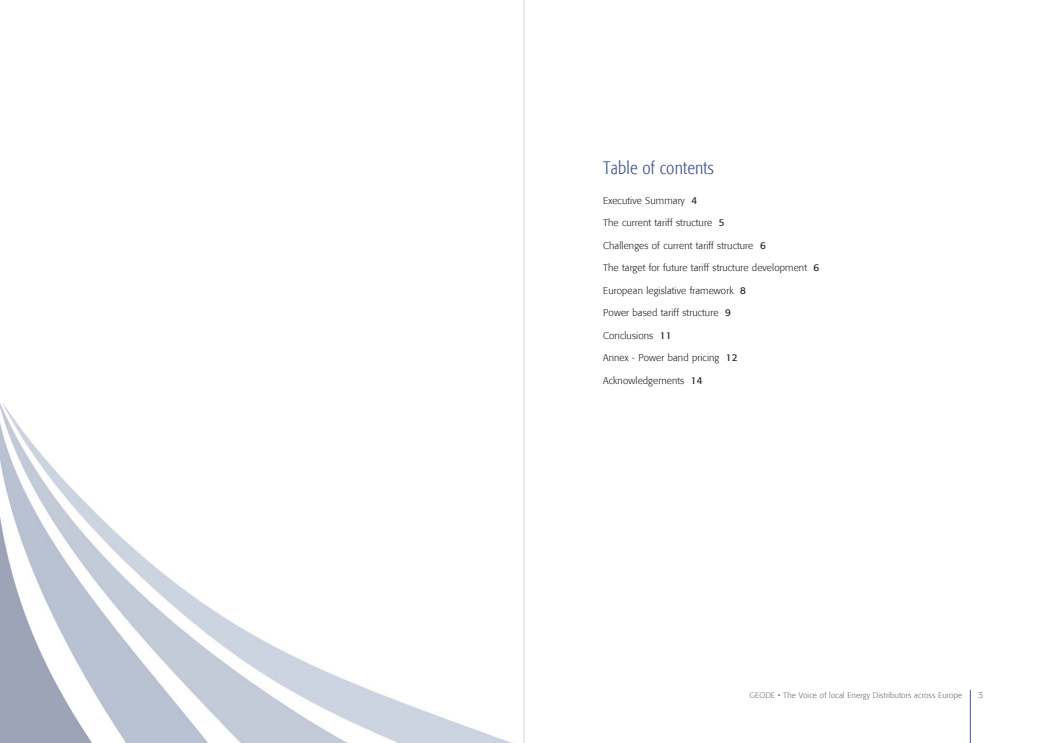
<style>
.page{position:relative;width:1049px;height:743px;background:#fff}
.page>*{position:absolute;margin:0;border:0;box-sizing:border-box;transform-origin:0 0}
.t1{font:300 condensed 18px "Formata";letter-spacing:.01em;color:#40548b}
.t2{font:300 9.8px "Formata";letter-spacing:.01em;color:#231f20}
.t3{font:300 9px "Formata";color:#6c6e70}
.t4{font:300 8px "Formata";letter-spacing:.01em;color:#6c6e70}
.s1{font-weight:400}
</style>
<div class="page">
<img style="left:0;top:321px;width:525px;height:421px">
<hr style="left:970px;top:690px;width:1px;height:52px;background:#40548b">
<hr style="left:523px;top:0;width:1px;height:742px;background:#d6d8da">
<h1 class="t1" style="left:603px;top:157px;width:112px">Table of contents</h1>
<p class="t2" style="left:603px;top:195px;width:96px">Executive Summary <span class="s1">4</span></p>
<p class="t2" style="left:603px;top:217px;width:123px">The current tariff structure <span class="s1">5</span></p>
<p class="t2" style="left:603px;top:240px;width:164px">Challenges of current tariff structure <span class="s1">6</span></p>
<p class="t2" style="left:603px;top:262px;width:218px">The target for future tariff structure development <span class="s1">6</span></p>
<p class="t2" style="left:603px;top:285px;width:144px">European legislative framework <span class="s1">8</span></p>
<p class="t2" style="left:603px;top:307px;width:129px">Power based tariff structure <span class="s1">9</span></p>
<p class="t2" style="left:603px;top:330px;width:70px">Conclusions <span class="s1">11</span></p>
<p class="t2" style="left:603px;top:352px;width:136px">Annex - Power band pricing <span class="s1">12</span></p>
<p class="t2" style="left:603px;top:375px;width:101px">Acknowledgements <span class="s1">14</span></p>
<p class="t4" style="left:749px;top:690px;width:214px">GEODE • The Voice of local Energy Distributors across Europe</p>
<p class="t3" style="left:978px;top:689px;width:7px">3</p>
</div>
